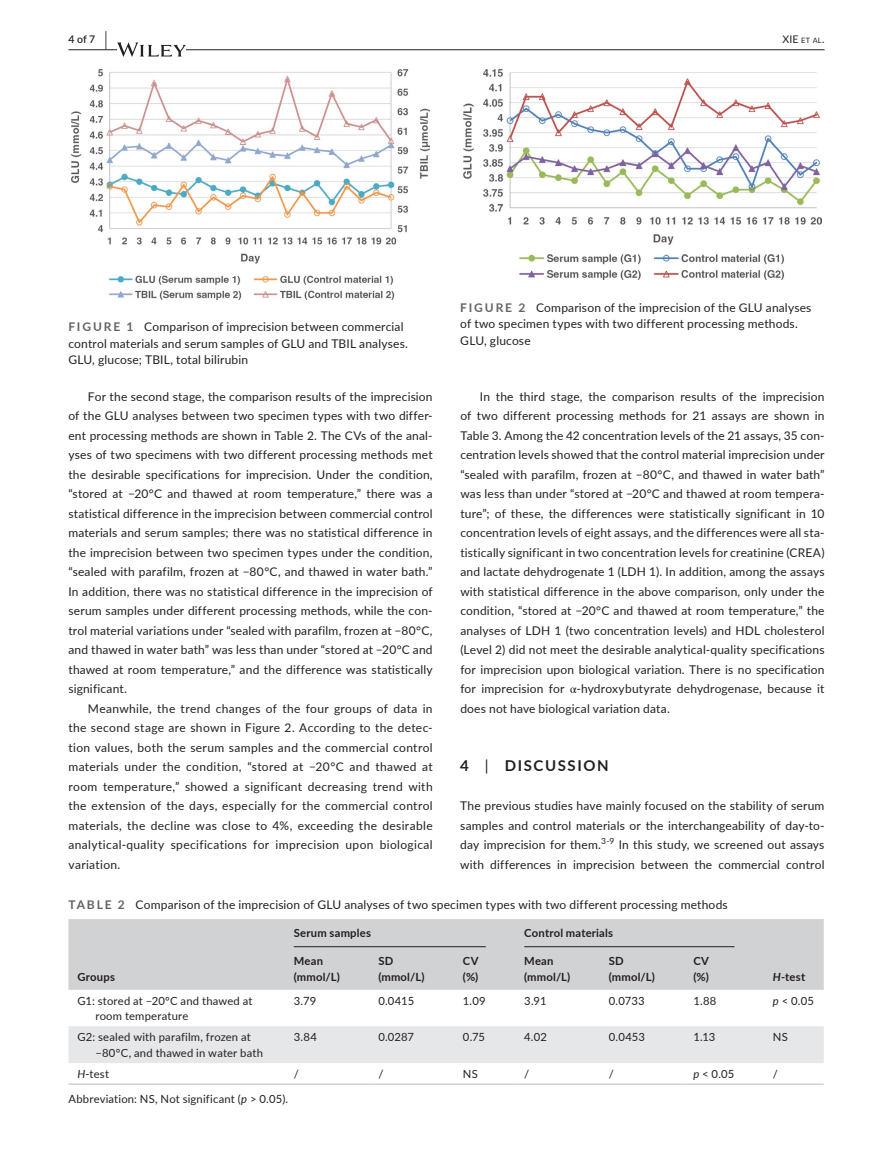
<style>
.page{position:relative;width:893px;height:1174px;background:#fff}
.page>*{position:absolute;margin:0;border:0;box-sizing:border-box;transform-origin:0 0}
.t1{font:700 15px "Lato";letter-spacing:.11em;color:#231f20}
.t2{font:12px/19.5px "Lato";letter-spacing:.015em;color:#231f20;text-align:justify}
.t3{font:11.25px/15.8px "Lato";letter-spacing:.015em;color:#231f20}
.t4{font:700 11.25px/15.8px "Lato";letter-spacing:.02em;color:#231f20}
.t5{font:10.5px "Lato";color:#231f20}
.t6{font:600 10.5px "Lato";color:#231f20}
.t7{font:8.4px "Lato";color:#231f20}
.s1{font-size:19.5px}
.s2{font-size:7.35px}
.s3{font-weight:700;color:#636366}
.s4{font-family:"STIX"}
.s5{font-weight:400}
.s6{font-style:italic}
</style>
<div class="page">
<hr style="left:68px;top:49px;width:756px;height:1px;background:#231f20">
<svg style="left:117px;top:42px;width:69px;height:15px"></svg>
<img style="left:72px;top:69px;width:357px;height:230px">
<div style="left:68px;top:919px;width:756px;height:70px;background:#d1d2d4"></div>
<div style="left:68px;top:1026px;width:756px;height:37px;background:#e6e7e9"></div>
<hr style="left:68px;top:1083px;width:217px;height:1px;background:#d1d2d4">
<hr style="left:285px;top:1083px;width:84px;height:1px;background:#d1d2d4">
<hr style="left:369px;top:1083px;width:85px;height:1px;background:#d1d2d4">
<hr style="left:454px;top:1083px;width:61px;height:1px;background:#d1d2d4">
<hr style="left:515px;top:1083px;width:85px;height:1px;background:#d1d2d4">
<hr style="left:600px;top:1083px;width:84px;height:1px;background:#d1d2d4">
<hr style="left:684px;top:1083px;width:80px;height:1px;background:#d1d2d4">
<hr style="left:764px;top:1083px;width:60px;height:1px;background:#d1d2d4">
<hr style="left:294px;top:946px;width:192px;height:1px;background:#231f20">
<hr style="left:524px;top:946px;width:210px;height:1px;background:#231f20">
<img style="left:464px;top:69px;width:357px;height:210px">
<p class="t6" style="left:68px;top:31px;width:40px">4 of 7 <span class="s1">|</span></p>
<p class="t5" style="left:782px;top:31px;width:44px">XIE <span class="s2">et al</span>.</p>
<p class="t2" style="left:68px;top:318px;width:341px;line-height:16.5px;text-align:left"><span class="s3">FIGURE 1</span> Comparison of imprecision between commercial control materials and serum samples of GLU and TBIL analyses.<br>GLU, glucose; TBIL, total bilirubin</p>
<p class="t2" style="left:68px;top:386px;width:366px;text-indent:20px">For the second stage, the comparison results of the imprecision of the GLU analyses between two specimen types with two differ&shy;ent processing methods are shown in Table 2. The CVs of the anal&shy;yses of two specimens with two different processing methods met the desirable specifications for imprecision. Under the condition, “stored at −20°C and thawed at room temperature,” there was a statistical difference in the imprecision between commercial control materials and serum samples; there was no statistical difference in the imprecision between two specimen types under the condition, “sealed with parafilm, frozen at −80°C, and thawed in water bath.” In addition, there was no statistical difference in the imprecision of serum samples under different processing methods, while the con&shy;trol material variations under “sealed with parafilm, frozen at −80°C, and thawed in water bath” was less than under “stored at −20°C and thawed at room temperature,” and the difference was statistically significant.</p>
<p class="t2" style="left:68px;top:698px;width:366px;text-indent:20px">Meanwhile, the trend changes of the four groups of data in the second stage are shown in Figure 2. According to the detec&shy;tion values, both the serum samples and the commercial control materials under the condition, “stored at −20°C and thawed at room temperature,” showed a significant decreasing trend with the extension of the days, especially for the commercial control materials, the decline was close to 4%, exceeding the desirable analytical-quality specifications for imprecision upon biological variation.</p>
<p class="t2" style="left:460px;top:298px;width:353px;line-height:16.5px;text-align:left"><span class="s3">FIGURE 2</span> Comparison of the imprecision of the GLU analyses of two specimen types with two different processing methods.<br>GLU, glucose</p>
<p class="t2" style="left:460px;top:386px;width:366px;text-indent:20px">In the third stage, the comparison results of the imprecision of two different processing methods for 21 assays are shown in Table 3. Among the 42 concentration levels of the 21 assays, 35 con&shy;centration levels showed that the control material imprecision under “sealed with parafilm, frozen at −80°C, and thawed in water bath” was less than under “stored at −20°C and thawed at room tempera&shy;ture”; of these, the differences were statistically significant in 10 concentration levels of eight assays, and the differences were all sta&shy;tistically significant in two concentration levels for creatinine (CREA) and lactate dehydrogenate 1 (LDH 1). In addition, among the assays with statistical difference in the above comparison, only under the condition, “stored at −20°C and thawed at room temperature,” the analyses of LDH 1 (two concentration levels) and HDL cholesterol (Level 2) did not meet the desirable analytical-quality specifications for imprecision upon biological variation. There is no specification for imprecision for <span class="s4">α</span>-hydroxybutyrate dehydrogenase, because it does not have biological variation data.</p>
<p class="t1" style="left:460px;top:755px;width:150px">4 <span class="s5">|</span> DISCUSSION</p>
<p class="t2" style="left:460px;top:795px;width:366px">The previous studies have mainly focused on the stability of serum samples and control materials or the interchangeability of day-to&shy;day imprecision for them.</p>
<p class="t7" style="left:601px;top:835px;width:14px">3-9</p>
<p class="t2" style="left:460px;top:834px;width:366px;text-align:right">In this study, we screened out assays<br>with differences in imprecision between the commercial control</p>
<p class="t2" style="left:68px;top:894px;width:661px"><span class="s3">TABLE 2</span> Comparison of the imprecision of GLU analyses of two specimen types with two different processing methods</p>
<p class="t4" style="left:77px;top:968px;width:39px">Groups</p>
<p class="t4" style="left:294px;top:925px;width:79px">Serum samples</p>
<p class="t4" style="left:524px;top:925px;width:90px">Control materials</p>
<p class="t4" style="left:294px;top:952px;width:48px">Mean (mmol/L)</p>
<p class="t4" style="left:378px;top:952px;width:48px">SD (mmol/L)</p>
<p class="t4" style="left:463px;top:952px;width:17px">CV (%)</p>
<p class="t4" style="left:524px;top:952px;width:48px">Mean (mmol/L)</p>
<p class="t4" style="left:609px;top:952px;width:48px">SD (mmol/L)</p>
<p class="t4" style="left:693px;top:952px;width:17px">CV (%)</p>
<p class="t4" style="left:773px;top:968px;width:34px"><span class="s6">H</span>-test</p>
<p class="t3" style="left:95px;top:992px;width:158px;text-indent:-18px">G1: stored at −20°C and thawed at room temperature</p>
<p class="t3" style="left:294px;top:992px;width:24px">3.79</p>
<p class="t3" style="left:378px;top:992px;width:37px">0.0415</p>
<p class="t3" style="left:463px;top:992px;width:24px">1.09</p>
<p class="t3" style="left:524px;top:992px;width:24px">3.91</p>
<p class="t3" style="left:609px;top:992px;width:37px">0.0733</p>
<p class="t3" style="left:693px;top:992px;width:25px">1.88</p>
<p class="t3" style="left:773px;top:992px;width:43px"><span class="s6">p</span> &lt; 0.05</p>
<p class="t3" style="left:95px;top:1029px;width:169px;text-indent:-18px">G2: sealed with parafilm, frozen at −80°C, and thawed in water bath</p>
<p class="t3" style="left:294px;top:1029px;width:25px">3.84</p>
<p class="t3" style="left:378px;top:1029px;width:37px">0.0287</p>
<p class="t3" style="left:463px;top:1029px;width:24px">0.75</p>
<p class="t3" style="left:524px;top:1029px;width:24px">4.02</p>
<p class="t3" style="left:609px;top:1029px;width:38px">0.0453</p>
<p class="t3" style="left:693px;top:1029px;width:24px">1.13</p>
<p class="t3" style="left:773px;top:1029px;width:16px">NS</p>
<p class="t3" style="left:77px;top:1065px;width:33px"><span class="s6">H</span>-test</p>
<p class="t3" style="left:294px;top:1065px;width:7px">/</p>
<p class="t3" style="left:378px;top:1065px;width:7px">/</p>
<p class="t3" style="left:463px;top:1065px;width:16px">NS</p>
<p class="t3" style="left:524px;top:1065px;width:7px">/</p>
<p class="t3" style="left:609px;top:1065px;width:7px">/</p>
<p class="t3" style="left:693px;top:1065px;width:43px"><span class="s6">p</span> &lt; 0.05</p>
<p class="t3" style="left:773px;top:1065px;width:7px">/</p>
<p class="t3" style="left:68px;top:1090px;width:221px">Abbreviation: NS, Not significant (<span class="s6">p</span> &gt; 0.05).</p>
</div>
